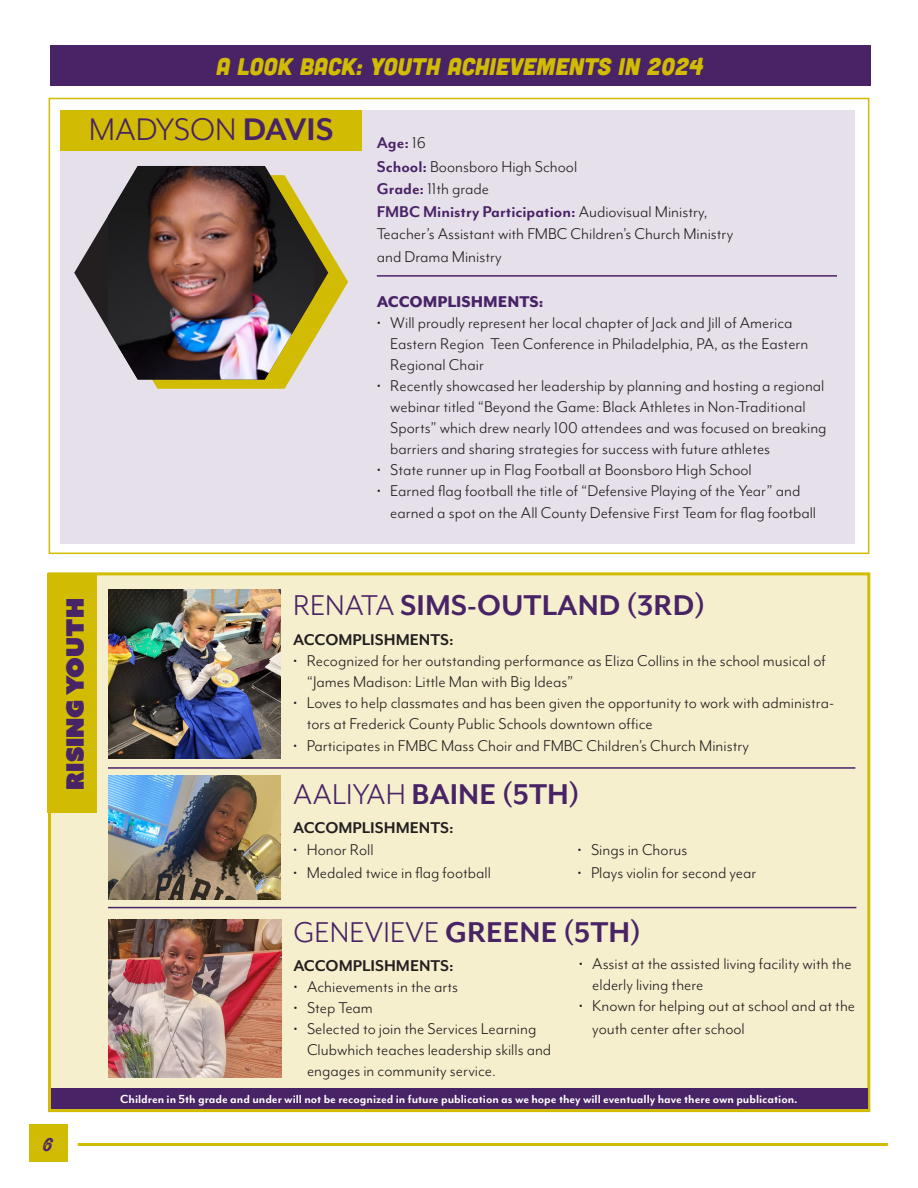
<style>
.page{position:relative;width:918px;height:1188px;background:#fff}
.page>*{position:absolute;margin:0;border:0;box-sizing:border-box;transform-origin:0 0}
.t1{font:36px "Mr Eaves Mod OT";color:#482366}
.t2{font:700 33px "Mr Eaves Mod OT";color:#482366}
.t3{font:italic 24px "Cubano";color:#d1bb03}
.t4{font:24px "Azo Sans Uber";color:#482366}
.t5{font:18px/21px "Mr Eaves Mod OT";color:#231f20}
.t6{font:700 18px "Mr Eaves Mod OT";color:#231f20}
.t7{font:800 18px "Mr Eaves Mod OT";color:#482366}
.t8{font:700 18px "Mr Eaves Mod OT";color:#482366}
.t9{font:18px "Thirsty Rough Bol Two";color:#482366}
.t10{font:700 13.5px "Mr Eaves Mod OT";color:#fff}
.s1{font-weight:700}
.s2{font-weight:400;color:#231f20}
.s3{font-weight:700;color:#482366}
.s4{font-weight:400}
</style>
<div class="page">
<hr style="left:78px;top:1143px;width:810px;height:3px;background:#d1bb03">
<div style="left:29px;top:1124px;width:39px;height:38px;background:#d1bb03"></div>
<div style="left:61px;top:110px;width:794px;height:433px;background:#e6e0ea"></div>
<div style="left:49px;top:98px;width:820px;height:456px;border:2px solid #d1bb03"></div>
<svg style="left:152px;top:248px;width:196px;height:141px"></svg>
<svg style="left:74px;top:216px;width:254px;height:164px"></svg>
<img style="left:108px;top:166px;width:206px;height:214px">
<hr style="left:377px;top:275px;width:460px;height:2px;background:#482366">
<div style="left:61px;top:110px;width:301px;height:40px;background:#d1bb03"></div>
<div style="left:48px;top:572px;width:822px;height:540px;background:#f5efcd;border:3px solid #d1bb03"></div>
<img style="left:108px;top:590px;width:173px;height:169px">
<div style="left:48px;top:573px;width:49px;height:239px;background:#d1bb03"></div>
<hr style="left:108px;top:767px;width:747px;height:2px;background:#482366">
<img style="left:108px;top:920px;width:173px;height:158px">
<hr style="left:108px;top:907px;width:748px;height:1px;background:#482366">
<img style="left:108px;top:776px;width:173px;height:124px">
<div style="left:50px;top:45px;width:820px;height:41px;background:#482366"></div>
<div style="left:51px;top:1088px;width:816px;height:21px;background:#482366"></div>
<p class="t3" style="left:216px;top:51px;width:489px">A LOOK BACK: YOUTH ACHIEVEMENTS IN 2024</p>
<p class="t1" style="left:89px;top:110px;width:246px">MADYSON <span class="s1">DAVIS</span></p>
<p class="t8" style="left:377px;top:133px;width:50px">Age: <span class="s2">16</span></p>
<p class="t5" style="left:377px;top:156px;width:202px"><span class="s3">School:</span> Boonsboro High School</p>
<p class="t5" style="left:377px;top:178px;width:114px"><span class="s3">Grade:</span> 11th grade</p>
<p class="t5" style="left:377px;top:200px;width:358px;line-height:22.5px"><span class="s3">FMBC Ministry Participation:</span> Audiovisual Ministry,<br>Teacher’s Assistant with FMBC Children’s Church Ministry and Drama Ministry</p>
<p class="t7" style="left:377px;top:291px;width:168px">ACCOMPLISHMENTS:</p>
<p class="t5" style="left:390px;top:312px;width:420px;text-indent:-13px">• Will proudly represent her local chapter of Jack and Jill of America<br>Eastern Region Teen Conference in Philadelphia, PA, as the Eastern<br>Regional Chair</p>
<p class="t5" style="left:390px;top:375px;width:438px;text-indent:-13px">• Recently showcased her leadership by planning and hosting a regional webinar titled “Beyond the Game: Black Athletes in Non-Traditional Sports” which drew nearly 100 attendees and was focused on breaking barriers and sharing strategies for success with future athletes</p>
<p class="t5" style="left:377px;top:459px;width:377px">• State runner up in Flag Football at Boonsboro High School</p>
<p class="t5" style="left:390px;top:479px;width:427px;line-height:22.5px;text-indent:-13px">• Earned flag football the title of “Defensive Playing of the Year” and earned a spot on the All County Defensive First Team for flag football</p>
<p class="t4" style="left:59px;top:790px;width:193px;rotate:-90deg">rising youth</p>
<p class="t9" style="left:43px;top:1131px;width:11px">6</p>
<p class="t2" style="left:293px;top:587px;width:414px"><span class="s4">RENATA</span> SIMS-OUTLAND (3RD)</p>
<p class="t6" style="left:293px;top:629px;width:162px">ACCOMPLISHMENTS:</p>
<p class="t5" style="left:307px;top:650px;width:521px;text-indent:-14px">• Recognized for her outstanding performance as Eliza Collins in the school musical of “James Madison: Little Man with Big Ideas”</p>
<p class="t5" style="left:307px;top:692px;width:529px;text-indent:-14px">• Loves to help classmates and has been given the opportunity to work with administra&shy;tors at Frederick County Public Schools downtown office</p>
<p class="t5" style="left:293px;top:735px;width:457px">• Participates in FMBC Mass Choir and FMBC Children’s Church Ministry</p>
<p class="t2" style="left:293px;top:775px;width:288px"><span class="s4">AALIYAH</span> BAINE (5TH)</p>
<p class="t6" style="left:293px;top:817px;width:162px">ACCOMPLISHMENTS:</p>
<p class="t5" style="left:293px;top:839px;width:82px">• Honor Roll</p>
<p class="t5" style="left:293px;top:862px;width:199px">• Medaled twice in flag football</p>
<p class="t5" style="left:578px;top:839px;width:111px">• Sings in Chorus</p>
<p class="t5" style="left:578px;top:862px;width:180px">• Plays violin for second year</p>
<p class="t2" style="left:294px;top:913px;width:349px"><span class="s4">GENEVIEVE</span> GREENE (5TH)</p>
<p class="t6" style="left:294px;top:955px;width:162px">ACCOMPLISHMENTS:</p>
<p class="t5" style="left:294px;top:976px;width:166px">• Achievements in the arts</p>
<p class="t5" style="left:294px;top:997px;width:81px">• Step Team</p>
<p class="t5" style="left:307px;top:1018px;width:246px;text-indent:-14px">• Selected to join the Services Learning<br>Clubwhich teaches leadership skills and engages in community service.</p>
<p class="t5" style="left:592px;top:953px;width:261px;text-indent:-14px">• Assist at the assisted living facility with the elderly living there</p>
<p class="t5" style="left:592px;top:995px;width:264px;line-height:22.5px;text-indent:-14px">• Known for helping out at school and at the youth center after school</p>
<p class="t10" style="left:120px;top:1091px;width:679px">Children in 5th grade and under will not be recognized in future publication as we hope they will eventually have there own publication.</p>
</div>
